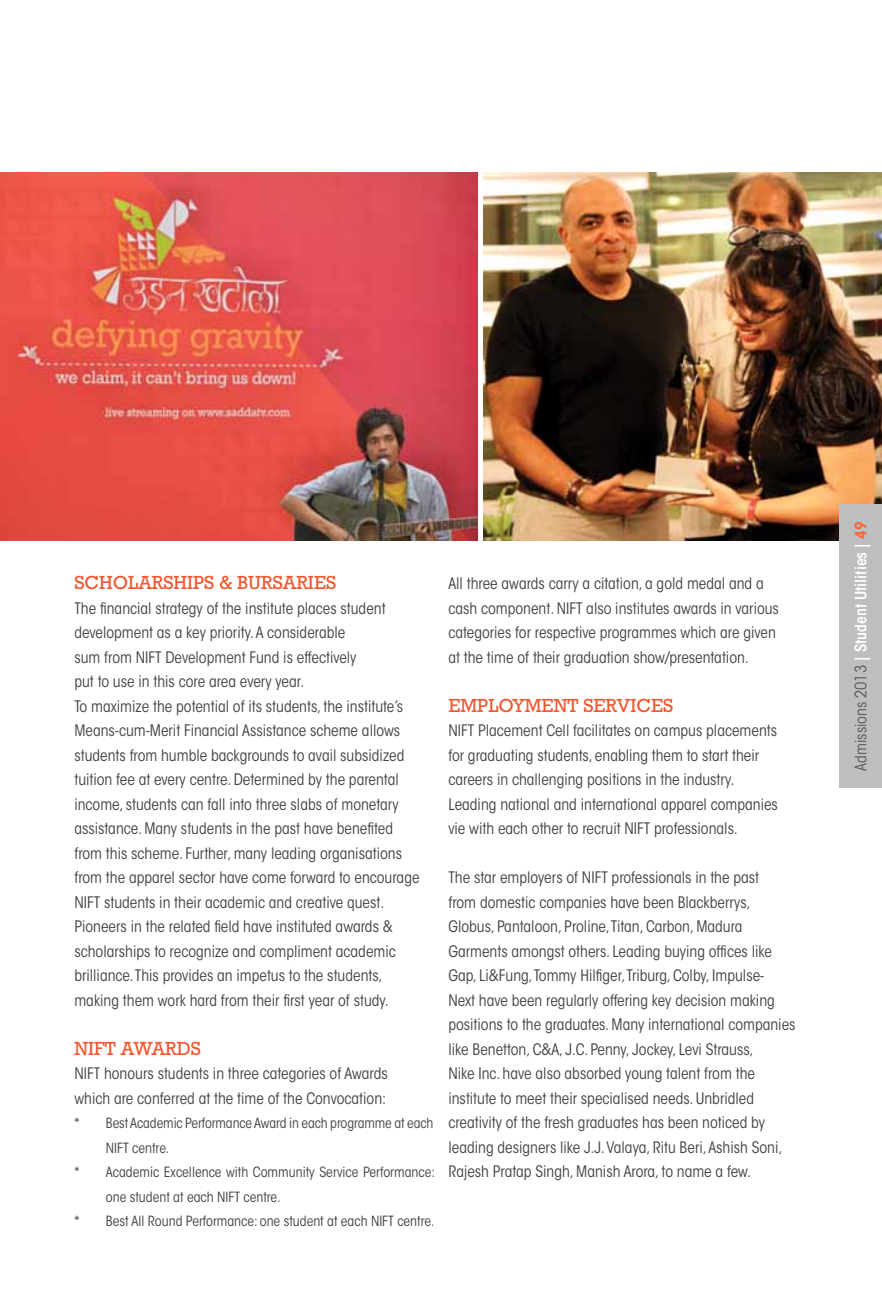
<style>
.page{position:relative;width:882px;height:1292px;background:#fff}
.page>*{position:absolute;margin:0;border:0;box-sizing:border-box;transform-origin:0 0}
.t1{font:19.25px "Rockwell Std";color:#f15830}
.t2{font:condensed 15.75px/24.5px "ITC Avant Garde Std";color:#414042}
.t3{font:600 condensed 15.75px "ITC Avant Garde Std";color:#fff}
.t4{font:condensed 14px "ITC Avant Garde Std";color:#414042}
.s1{font-weight:400;color:#58595b}
.s2{font-weight:700;color:#f36c42}
</style>
<div class="page">
<img style="left:484px;top:172px;width:398px;height:368px">
<img style="left:0;top:172px;width:477px;height:368px">
<div style="left:839px;top:504px;width:43px;height:283px;background:#bcbec0"></div>
<p class="t1" style="left:74px;top:571px;width:263px">SCHOLARSHIPS &amp; BURSARIES</p>
<p class="t2" style="left:74px;top:596px;width:347px">The financial strategy of the institute places student development as a key priority. A considerable<br>sum from NIFT Development Fund is effectively<br>put to use in this core area every year.<br>To maximize the potential of its students, the institute’s Means-cum-Merit Financial Assistance scheme allows students from humble backgrounds to avail subsidized tuition fee at every centre. Determined by the parental income, students can fall into three slabs of monetary assistance. Many students in the past have benefited from this scheme. Further, many leading organisations from the apparel sector have come forward to encourage NIFT students in their academic and creative quest.<br>Pioneers in the related field have instituted awards &amp; scholarships to recognize and compliment academic brilliance. This provides an impetus to the students, making them work hard from their first year of study.</p>
<p class="t1" style="left:74px;top:1037px;width:128px">NIFT AWARDS</p>
<p class="t2" style="left:74px;top:1061px;width:315px">NIFT honours students in three categories of Awards which are conferred at the time of the Convocation:</p>
<p class="t4" style="left:74px;top:1114px;width:361px">* Best Academic Performance Award in each programme at each</p>
<p class="t4" style="left:106px;top:1139px;width:65px">NIFT centre.</p>
<p class="t4" style="left:74px;top:1163px;width:362px">* Academic Excellence with Community Service Performance:</p>
<p class="t4" style="left:106px;top:1188px;width:176px">one student at each NIFT centre.</p>
<p class="t4" style="left:74px;top:1212px;width:362px">* Best All Round Performance: one student at each NIFT centre.</p>
<p class="t2" style="left:448px;top:571px;width:332px">All three awards carry a citation, a gold medal and a cash component. NIFT also institutes awards in various categories for respective programmes which are given at the time of their graduation show/presentation.</p>
<p class="t1" style="left:448px;top:694px;width:226px">EMPLOYMENT SERVICES</p>
<p class="t2" style="left:448px;top:718px;width:331px">NIFT Placement Cell facilitates on campus placements for graduating students, enabling them to start their careers in challenging positions in the industry.<br>Leading national and international apparel companies vie with each other to recruit NIFT professionals.</p>
<p class="t2" style="left:448px;top:865px;width:349px">The star employers of NIFT professionals in the past<br>from domestic companies have been Blackberrys, Globus, Pantaloon, Proline, Titan, Carbon, Madura Garments amongst others. Leading buying offices like Gap, Li&amp;Fung, Tommy Hilfiger, Triburg, Colby, Impulse-<br>Next have been regularly offering key decision making positions to the graduates. Many international companies like Benetton, C&amp;A, J.C. Penny, Jockey, Levi Strauss,<br>Nike Inc. have also absorbed young talent from the institute to meet their specialised needs. Unbridled creativity of the fresh graduates has been noticed by leading designers like J.J. Valaya, Ritu Beri, Ashish Soni, Rajesh Pratap Singh, Manish Arora, to name a few.</p>
<p class="t3" style="left:851px;top:770px;width:251px;rotate:-90deg"><span class="s1">Admissions 2013</span> | Student Utilities | <span class="s2">49</span></p>
</div>
